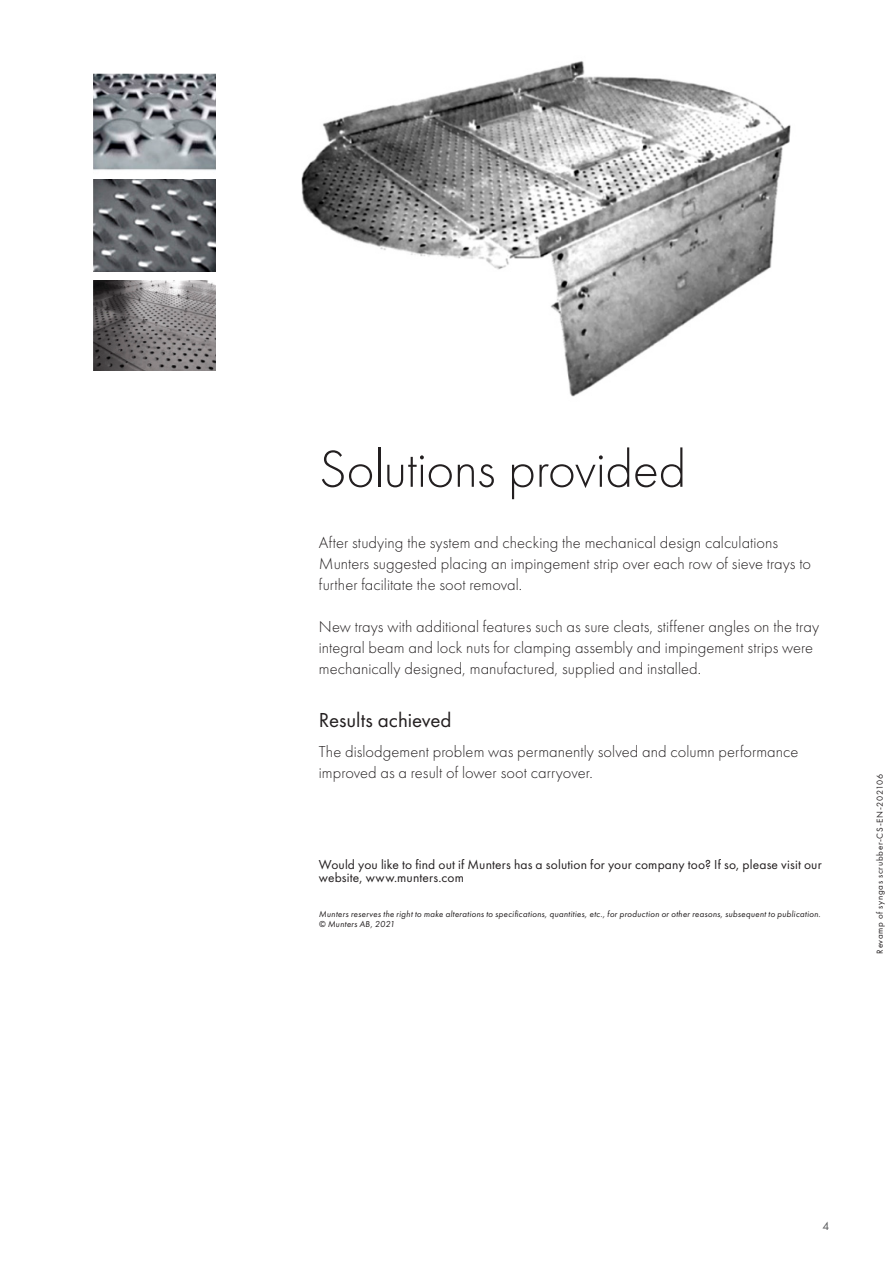
<style>
.page{position:relative;width:893px;height:1263px;background:#fff}
.page>*{position:absolute;margin:0;border:0;box-sizing:border-box;transform-origin:0 0}
.t1{font:54px "Futura PT Light";letter-spacing:-.01em;color:#231f20}
.t2{font:21px "Futura PT";color:#231f20}
.t3{font:16.5px/21px "Futura PT Light";letter-spacing:.005em;color:#231f20}
.t4{font:13.5px/12.6px "Futura PT";letter-spacing:.01em;color:#231f20}
.t5{font:12px "Futura PT";color:#57585a}
.t6{font:italic 9px/10.5px "Futura PT Book";letter-spacing:.025em;color:#231f20}
.t7{font:9px "Futura PT";letter-spacing:.075em;color:#231f20}
</style>
<div class="page">
<img style="left:93px;top:73px;width:123px;height:97px">
<img style="left:301px;top:61px;width:490px;height:336px">
<img style="left:93px;top:280px;width:123px;height:91px">
<img style="left:93px;top:179px;width:123px;height:92px">
<h1 class="t1" style="left:319px;top:438px;width:369px">Solutions provided</h1>
<p class="t3" style="left:319px;top:532px;width:494px">After studying the system and checking the mechanical design calculations<br>Munters suggested placing an impingement strip over each row of sieve trays to further facilitate the soot removal.</p>
<p class="t3" style="left:319px;top:616px;width:502px">New trays with additional features such as sure cleats, stiffener angles on the tray integral beam and lock nuts for clamping assembly and impingement strips were mechanically designed, manufactured, supplied and installed.</p>
<p class="t2" style="left:319px;top:708px;width:134px">Results achieved</p>
<p class="t3" style="left:319px;top:741px;width:481px">The dislodgement problem was permanently solved and column performance improved as a result of lower soot carryover.</p>
<p class="t4" style="left:319px;top:858px;width:504px">Would you like to find out if Munters has a solution for your company too? If so, please visit our website, www.munters.com</p>
<p class="t6" style="left:319px;top:908px;width:503px">Munters reserves the right to make alterations to specifications, quantities, etc., for production or other reasons, subsequent to publication. © Munters AB, 2021</p>
<p class="t7" style="left:874px;top:953px;width:181px;rotate:-90deg">Revamp of syngas scrubber-CS-EN-202106</p>
<p class="t5" style="left:822px;top:1219px;width:8px">4</p>
</div>
